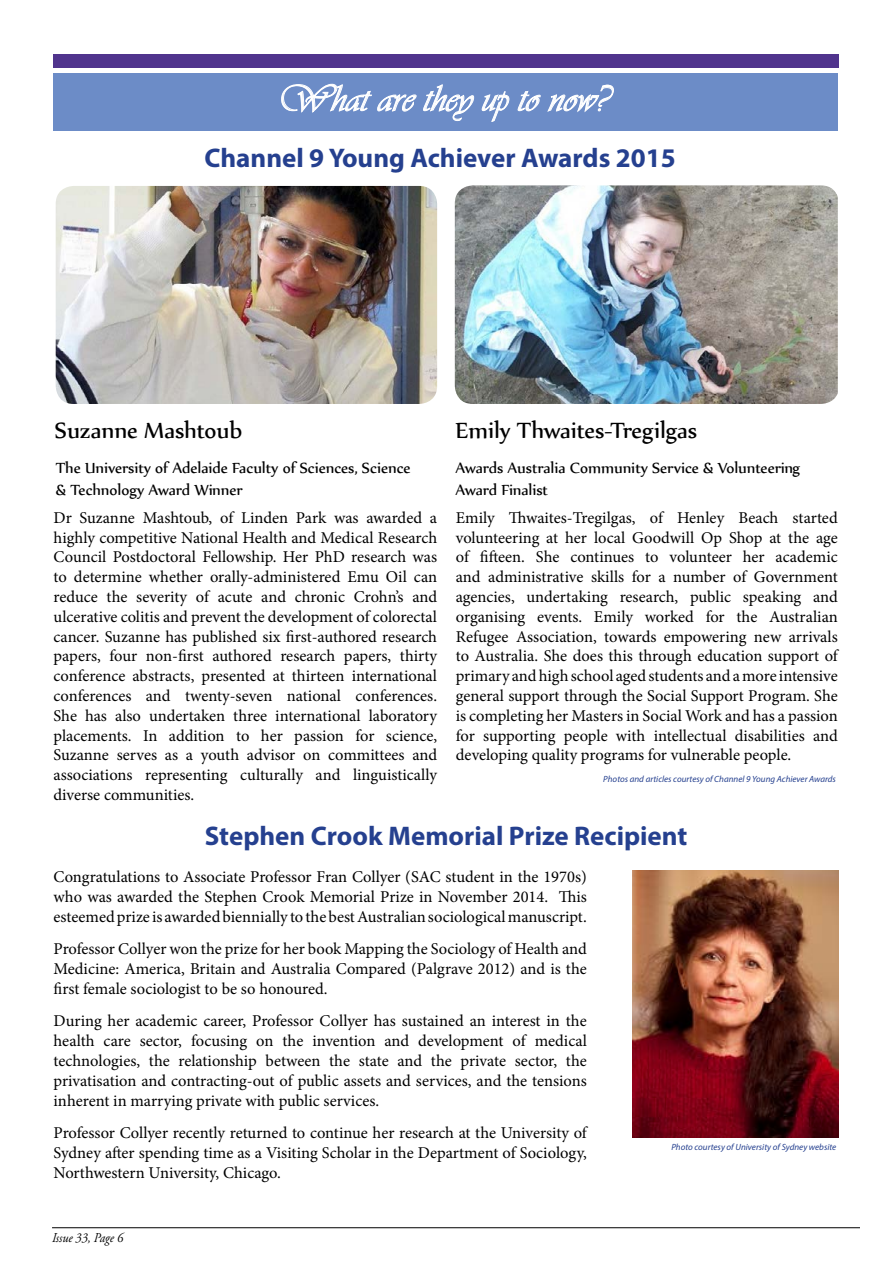
<style>
.page{position:relative;width:893px;height:1263px;background:#fff}
.page>*{position:absolute;margin:0;border:0;box-sizing:border-box;transform-origin:0 0}
.t1{font:39px "Vivaldii";color:#fff}
.t2{font:700 27px "Myriad Pro";color:#25408f}
.t3{font:27px "Nyala";color:#000}
.t4{font:18px/21.6px "Nyala";color:#000}
.t5{font:16.5px/19.8px "Minion Pro";color:#000;text-align:justify}
.t6{font:italic 13.5px "Adobe Garamond Pro";color:#000;scale:.9 1}
.t7{font:italic 9px "Myriad Pro";color:#25408f}
</style>
<div class="page">
<img style="left:633px;top:870px;width:206px;height:267px">
<hr style="left:52px;top:1227px;width:808px;height:1px;background:#000">
<img style="left:56px;top:186px;width:381px;height:218px">
<img style="left:455px;top:185px;width:383px;height:219px">
<div style="left:53px;top:73px;width:785px;height:58px;background:#6c8cc7"></div>
<div style="left:53px;top:54px;width:785px;height:13px;background:#50348d"></div>
<svg style="left:281px;top:84px;width:136px;height:29px"></svg>
<svg style="left:423px;top:84px;width:51px;height:37px"></svg>
<svg style="left:482px;top:91px;width:27px;height:31px"></svg>
<svg style="left:518px;top:91px;width:23px;height:20px"></svg>
<svg style="left:547px;top:85px;width:67px;height:27px"></svg>
<h1 class="t1" style="left:278px;top:76px;width:333px">What are they up to now?</h1>
<h2 class="t2" style="left:204px;top:141px;width:473px">Channel 9 Young Achiever Awards 2015</h2>
<h2 class="t3" style="left:55px;top:414px;width:189px">Suzanne Mashtoub</h2>
<h2 class="t3" style="left:456px;top:414px;width:243px">Emily Thwaites-Tregilgas</h2>
<p class="t4" style="left:56px;top:457px;width:356px">The University of Adelaide Faculty of Sciences, Science &amp; Technology Award Winner</p>
<p class="t4" style="left:455px;top:457px;width:346px">Awards Australia Community Service &amp; Volunteering<br>Award Finalist</p>
<p class="t5" style="left:54px;top:508px;width:385px">Dr Suzanne Mashtoub, of Linden Park was awarded a highly competitive National Health and Medical Research Council Postdoctoral Fellowship. Her PhD research was to determine whether orally-administered Emu Oil can reduce the severity of acute and chronic Crohn’s and ulcerative colitis and prevent the development of colorectal cancer. Suzanne has published six first-authored research papers, four non-first authored research papers, thirty conference abstracts, presented at thirteen international conferences and twenty-seven national conferences.<br>She has also undertaken three international laboratory placements. In addition to her passion for science, Suzanne serves as a youth advisor on committees and associations representing culturally and linguistically diverse communities.</p>
<p class="t5" style="left:456px;top:508px;width:383px">Emily Thwaites-Tregilgas, of Henley Beach started volunteering at her local Goodwill Op Shop at the age of fifteen. She continues to volunteer her academic and administrative skills for a number of Government agencies, undertaking research, public speaking and organising events. Emily worked for the Australian Refugee Association, towards empowering new arrivals to Australia. She does this through education support of primary and high school aged students and a more intensive general support through the Social Support Program. She is completing her Masters in Social Work and has a passion for supporting people with intellectual disabilities and developing quality programs for vulnerable people.</p>
<p class="t7" style="left:603px;top:774px;width:234px">Photos and articles courtesy of Channel 9 Young Achiever Awards</p>
<h2 class="t2" style="left:205px;top:818px;width:484px">Stephen Crook Memorial Prize Recipient</h2>
<p class="t5" style="left:54px;top:867px;width:535px">Congratulations to Associate Professor Fran Collyer (SAC student in the 1970s) who was awarded the Stephen Crook Memorial Prize in November 2014. This esteemed prize is awarded biennially to the best Australian sociological manuscript.</p>
<p class="t5" style="left:54px;top:939px;width:535px">Professor Collyer won the prize for her book Mapping the Sociology of Health and Medicine: America, Britain and Australia Compared (Palgrave 2012) and is the first female sociologist to be so honoured.</p>
<p class="t5" style="left:54px;top:1011px;width:535px">During her academic career, Professor Collyer has sustained an interest in the health care sector, focusing on the invention and development of medical technologies, the relationship between the state and the private sector, the privatisation and contracting-out of public assets and services, and the tensions inherent in marrying private with public services.</p>
<p class="t5" style="left:54px;top:1123px;width:535px">Professor Collyer recently returned to continue her research at the University of Sydney after spending time as a Visiting Scholar in the Department of Sociology, Northwestern University, Chicago.</p>
<p class="t7" style="left:671px;top:1141px;width:166px">Photo courtesy of University of Sydney website</p>
<p class="t6" style="left:52px;top:1230px;width:81px">Issue 33, Page 6</p>
</div>
